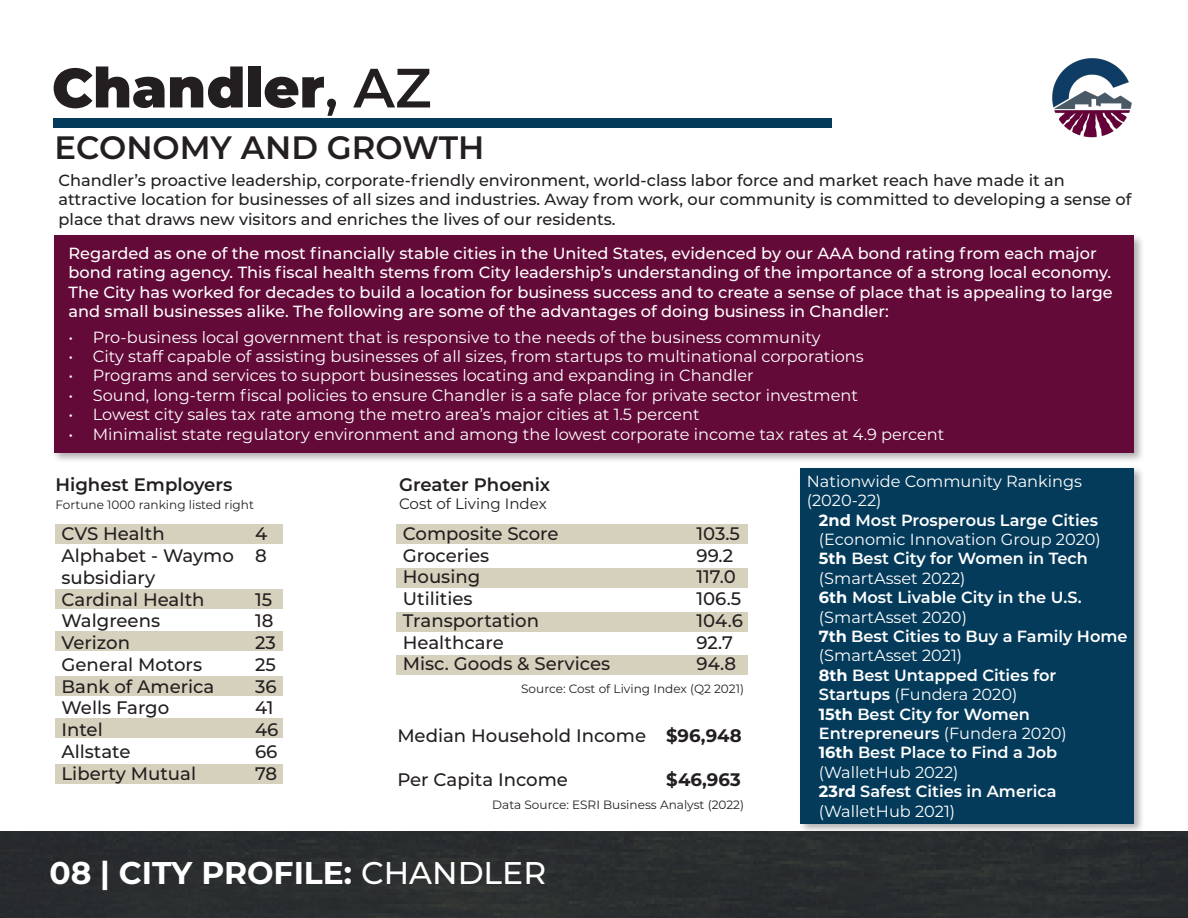
<style>
.page{position:relative;width:1188px;height:918px;background:#fff}
.page>*{position:absolute;margin:0;border:0;box-sizing:border-box;transform-origin:0 0}
.t1{font:900 55.2px "Montserrat";color:#231f20}
.t2{font:600 32.4px "Montserrat";color:#231f20}
.t3{font:700 31.35px "Montserrat";color:#fff}
.t4{font:500 18.15px/21.8px "Montserrat";color:#231f20}
.t5{font:600 18.15px "Montserrat";color:#231f20}
.t6{font:700 18.15px "Montserrat";color:#231f20}
.t7{font:16.2px/19.4px "Montserrat";color:#fff}
.t8{font:500 16.2px/19.4px "Montserrat";color:#fff}
.t9{font:600 16.2px/19.4px "Montserrat";color:#fff}
.t10{font:500 16.2px/19.4px "Montserrat";color:#231f20}
.t11{font:15.15px "Montserrat";color:#231f20}
.t12{font:12.15px "Montserrat";color:#231f20}
.s1{font-weight:600}
.s2{font-weight:700}
.s3{font-weight:400}
.s4{font-weight:500}
</style>
<div class="page">
<div style="left:56px;top:524px;width:227px;height:20px;background:#d5d1bd"></div>
<div style="left:396px;top:524px;width:351px;height:20px;background:#d5d1bd"></div>
<div style="left:396px;top:612px;width:351px;height:20px;background:#d5d1bd"></div>
<div style="left:396px;top:568px;width:351px;height:20px;background:#d5d1bd"></div>
<div style="left:396px;top:655px;width:351px;height:20px;background:#d5d1bd"></div>
<div style="left:56px;top:631px;width:227px;height:20px;background:#d5d1bd"></div>
<div style="left:56px;top:719px;width:227px;height:19px;background:#d5d1bd"></div>
<div style="left:56px;top:589px;width:227px;height:20px;background:#d5d1bd"></div>
<div style="left:56px;top:677px;width:227px;height:19px;background:#d5d1bd"></div>
<div style="left:56px;top:764px;width:227px;height:20px;background:#d5d1bd"></div>
<div style="left:799px;top:466px;width:346px;height:368px;background:#231f20;opacity:.35"></div>
<div style="left:801px;top:468px;width:333px;height:355px;background:#043b5b"></div>
<div style="left:52px;top:233px;width:1093px;height:230px;background:#231f20;opacity:.35"></div>
<div style="left:54px;top:235px;width:1080px;height:218px;background:#640a39"></div>
<div style="left:53px;top:118px;width:779px;height:10px;background:#043b5b"></div>
<img style="left:1052px;top:58px;width:80px;height:80px">
<div style="left:0;top:831px;width:1188px;height:87px;background:#2a2e2f"></div>
<p class="t1" style="left:52px;top:46px;width:381px">Chandler<span class="s1">, AZ</span></p>
<p class="t2" style="left:55px;top:125px;width:431px">ECONOMY AND GROWTH</p>
<p class="t10" style="left:58px;top:170px;width:1075px">Chandler’s proactive leadership, corporate-friendly environment, world-class labor force and market reach have made it an attractive location for businesses of all sizes and industries. Away from work, our community is committed to developing a sense of place that draws new visitors and enriches the lives of our residents.</p>
<p class="t8" style="left:69px;top:243px;width:1046px">Regarded as one of the most financially stable cities in the United States, evidenced by our AAA bond rating from each major bond rating agency. This fiscal health stems from City leadership’s understanding of the importance of a strong local economy.<br>The City has worked for decades to build a location for business success and to create a sense of place that is appealing to large and small businesses alike. The following are some of the advantages of doing business in Chandler:</p>
<p class="t7" style="left:69px;top:327px;width:754px">• Pro-business local government that is responsive to the needs of the business community</p>
<p class="t7" style="left:69px;top:346px;width:797px">• City staff capable of assisting businesses of all sizes, from startups to multinational corporations</p>
<p class="t7" style="left:69px;top:365px;width:687px">• Programs and services to support businesses locating and expanding in Chandler</p>
<p class="t7" style="left:69px;top:385px;width:791px">• Sound, long-term fiscal policies to ensure Chandler is a safe place for private sector investment</p>
<p class="t7" style="left:69px;top:404px;width:633px">• Lowest city sales tax rate among the metro area’s major cities at 1.5 percent</p>
<p class="t7" style="left:69px;top:424px;width:877px">• Minimalist state regulatory environment and among the lowest corporate income tax rates at 4.9 percent</p>
<p class="t5" style="left:56px;top:471px;width:178px">Highest Employers</p>
<p class="t12" style="left:56px;top:496px;width:200px">Fortune 1000 ranking listed right</p>
<p class="t7" style="left:807px;top:471px;width:277px">Nationwide Community Rankings (2020-22)</p>
<p class="t7" style="left:819px;top:510px;width:283px"><span class="s2">2nd</span> <span class="s1">Most Prosperous Large Cities </span>(Economic Innovation Group 2020)</p>
<p class="t9" style="left:819px;top:548px;width:271px"><span class="s2">5th</span> Best City for Women in Tech <span class="s3">(SmartAsset 2022)</span></p>
<p class="t9" style="left:819px;top:587px;width:264px"><span class="s2">6th</span> Most Livable City in the U.S. <span class="s3">(SmartAsset 2020)</span></p>
<p class="t9" style="left:819px;top:626px;width:310px"><span class="s2">7th</span> Best Cities to Buy a Family Home <span class="s3">(SmartAsset 2021)</span></p>
<p class="t9" style="left:819px;top:665px;width:239px"><span class="s2">8th</span> Best Untapped Cities for<br>Startups <span class="s3">(Fundera 2020)</span></p>
<p class="t9" style="left:819px;top:703px;width:249px"><span class="s2">15th</span> Best City for Women<br>Entrepreneurs <span class="s3">(Fundera 2020)</span></p>
<p class="t9" style="left:819px;top:742px;width:240px"><span class="s2">16th</span> Best Place to Find a Job <span class="s3">(WalletHub 2022)</span></p>
<p class="t9" style="left:819px;top:781px;width:239px"><span class="s2">23rd</span> Safest Cities in America <span class="s3">(WalletHub 2021)</span></p>
<p class="t5" style="left:399px;top:471px;width:153px">Greater Phoenix</p>
<p class="t11" style="left:399px;top:493px;width:149px">Cost of Living Index</p>
<p class="t4" style="left:403px;top:522px;width:157px">Composite Score</p>
<p class="t4" style="left:403px;top:544px;width:88px">Groceries</p>
<p class="t4" style="left:403px;top:565px;width:79px">Housing</p>
<p class="t4" style="left:403px;top:587px;width:71px">Utilities</p>
<p class="t4" style="left:403px;top:609px;width:138px">Transportation</p>
<p class="t4" style="left:403px;top:631px;width:103px">Healthcare</p>
<p class="t4" style="left:403px;top:652px;width:209px">Misc. Goods &amp; Services</p>
<p class="t4" style="left:62px;top:522px;width:105px">CVS Health</p>
<p class="t4" style="left:62px;top:544px;width:174px">Alphabet - Waymo subsidiary</p>
<p class="t4" style="left:62px;top:588px;width:145px">Cardinal Health</p>
<p class="t4" style="left:62px;top:609px;width:100px">Walgreens</p>
<p class="t4" style="left:62px;top:631px;width:70px">Verizon</p>
<p class="t4" style="left:62px;top:653px;width:142px">General Motors</p>
<p class="t4" style="left:62px;top:675px;width:154px">Bank of America</p>
<p class="t4" style="left:62px;top:696px;width:109px">Wells Fargo</p>
<p class="t4" style="left:62px;top:718px;width:43px">Intel</p>
<p class="t4" style="left:62px;top:740px;width:71px">Allstate</p>
<p class="t4" style="left:62px;top:762px;width:136px">Liberty Mutual</p>
<p class="t4" style="left:697px;top:522px;width:45px">103.5</p>
<p class="t4" style="left:697px;top:544px;width:38px">99.2</p>
<p class="t4" style="left:697px;top:565px;width:41px">117.0</p>
<p class="t4" style="left:697px;top:587px;width:46px">106.5</p>
<p class="t4" style="left:697px;top:609px;width:48px">104.6</p>
<p class="t4" style="left:697px;top:631px;width:38px">92.7</p>
<p class="t4" style="left:697px;top:652px;width:41px">94.8</p>
<p class="t4" style="left:255px;top:522px;width:14px">4</p>
<p class="t4" style="left:255px;top:544px;width:13px">8</p>
<p class="t4" style="left:255px;top:588px;width:19px">15</p>
<p class="t4" style="left:255px;top:609px;width:20px">18</p>
<p class="t4" style="left:255px;top:631px;width:22px">23</p>
<p class="t4" style="left:255px;top:653px;width:22px">25</p>
<p class="t4" style="left:255px;top:675px;width:23px">36</p>
<p class="t4" style="left:255px;top:696px;width:20px">41</p>
<p class="t4" style="left:255px;top:718px;width:25px">46</p>
<p class="t4" style="left:255px;top:740px;width:24px">66</p>
<p class="t4" style="left:255px;top:762px;width:24px">78</p>
<p class="t12" style="left:521px;top:680px;width:224px">Source: Cost of Living Index (Q2 2021)</p>
<p class="t6" style="left:666px;top:723px;width:77px">$96,948</p>
<p class="t6" style="left:666px;top:766px;width:76px">$46,963</p>
<p class="t4" style="left:397px;top:724px;width:250px">Median Household Income</p>
<p class="t4" style="left:397px;top:768px;width:172px">Per Capita Income</p>
<p class="t12" style="left:492px;top:797px;width:253px">Data Source: ESRI Business Analyst (2022)</p>
<p class="t3" style="left:49px;top:850px;width:498px">08 | CITY PROFILE: <span class="s4">CHANDLER</span></p>
</div>
